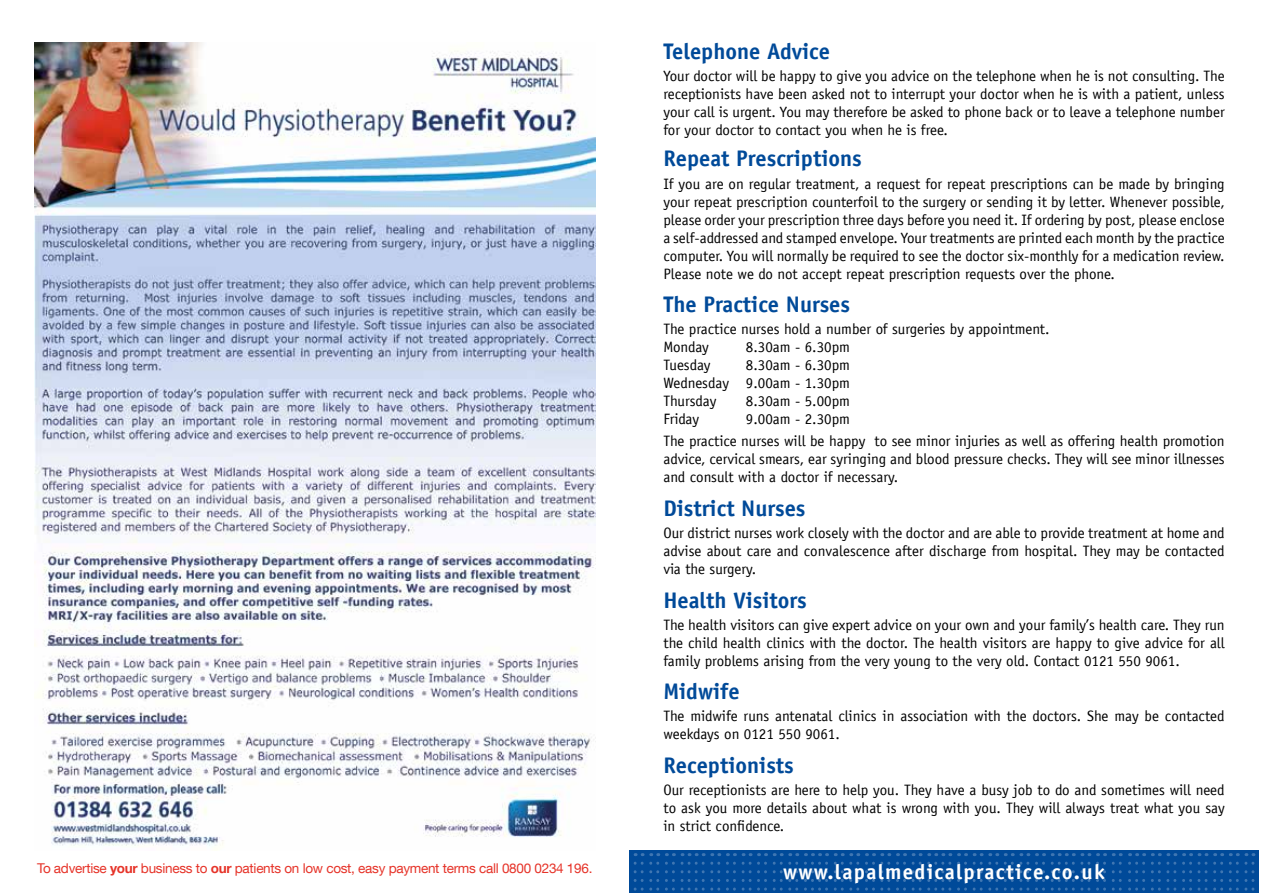
<style>
.page{position:relative;width:1263px;height:893px;background:#fff}
.page>*{position:absolute;margin:0;border:0;box-sizing:border-box;transform-origin:0 0}
.t1{font:700 22.5px "Officina Sans";color:#004a99}
.t2{font:700 21px "Officina Sans";letter-spacing:.06em;color:#fff}
.t3{font:15px/18px "Officina Sans";color:#000;text-align:justify}
.t4{font:13.5px "Helvetica Neue LT Com";letter-spacing:-.02em;color:#e63329}
.s1{font-weight:700}
</style>
<div class="page">
<img style="left:34px;top:43px;width:561px;height:803px">
<svg style="left:629px;top:850px;width:630px;height:43px;background:#064e9b"></svg>
<p class="t4" style="left:37px;top:860px;width:557px">To advertise <span class="s1">your</span> business to <span class="s1">our</span> patients on low cost, easy payment terms call 0800 0234 196.</p>
<h1 class="t1" style="left:663px;top:37px;width:168px">Telephone Advice</h1>
<p class="t3" style="left:663px;top:67px;width:563px">Your doctor will be happy to give you advice on the telephone when he is not consulting. The receptionists have been asked not to interrupt your doctor when he is with a patient, unless your call is urgent. You may therefore be asked to phone back or to leave a telephone number for your doctor to contact you when he is free.</p>
<h1 class="t1" style="left:663px;top:145px;width:200px">Repeat Prescriptions</h1>
<p class="t3" style="left:663px;top:175px;width:563px">If you are on regular treatment, a request for repeat prescriptions can be made by bringing your repeat prescription counterfoil to the surgery or sending it by letter. Whenever possible, please order your prescription three days before you need it. If ordering by post, please enclose a self-addressed and stamped envelope. Your treatments are printed each month by the practice computer. You will normally be required to see the doctor six-monthly for a medication review.<br>Please note we do not accept repeat prescription requests over the phone.</p>
<h1 class="t1" style="left:663px;top:290px;width:188px">The Practice Nurses</h1>
<p class="t3" style="left:663px;top:320px;width:388px">The practice nurses hold a number of surgeries by appointment.<br>Monday</p>
<p class="t3" style="left:746px;top:338px;width:106px">8.30am - 6.30pm</p>
<p class="t3" style="left:663px;top:356px;width:49px">Tuesday</p>
<p class="t3" style="left:663px;top:356px;width:188px;text-indent:82px">8.30am - 6.30pm Wednesday 9.00am - 1.30pm Thursday</p>
<p class="t3" style="left:746px;top:392px;width:106px">8.30am - 5.00pm</p>
<p class="t3" style="left:663px;top:410px;width:37px">Friday</p>
<p class="t3" style="left:663px;top:408px;width:563px;line-height:22.2px;text-indent:82px">9.00am - 2.30pm<br>The practice nurses will be happy to see minor injuries as well as offering health promotion</p>
<p class="t3" style="left:663px;top:450px;width:563px">advice, cervical smears, ear syringing and blood pressure checks. They will see minor illnesses and consult with a doctor if necessary.</p>
<h1 class="t1" style="left:663px;top:494px;width:144px">District Nurses</h1>
<p class="t3" style="left:663px;top:524px;width:563px">Our district nurses work closely with the doctor and are able to provide treatment at home and advise about care and convalescence after discharge from hospital. They may be contacted via the surgery.</p>
<h1 class="t1" style="left:663px;top:586px;width:145px">Health Visitors</h1>
<p class="t3" style="left:663px;top:616px;width:563px">The health visitors can give expert advice on your own and your family’s health care. They run the child health clinics with the doctor. The health visitors are happy to give advice for all family problems arising from the very young to the very old. Contact 0121 550 9061.</p>
<h1 class="t1" style="left:663px;top:677px;width:78px">Midwife</h1>
<p class="t3" style="left:663px;top:707px;width:563px">The midwife runs antenatal clinics in association with the doctors. She may be contacted weekdays on 0121 550 9061.</p>
<h1 class="t1" style="left:663px;top:751px;width:132px">Receptionists</h1>
<p class="t3" style="left:663px;top:781px;width:563px">Our receptionists are here to help you. They have a busy job to do and sometimes will need to ask you more details about what is wrong with you. They will always treat what you say in strict confidence.</p>
<h2 class="t2" style="left:783px;top:858px;width:323px">www.lapalmedicalpractice.co.uk</h2>
</div>
